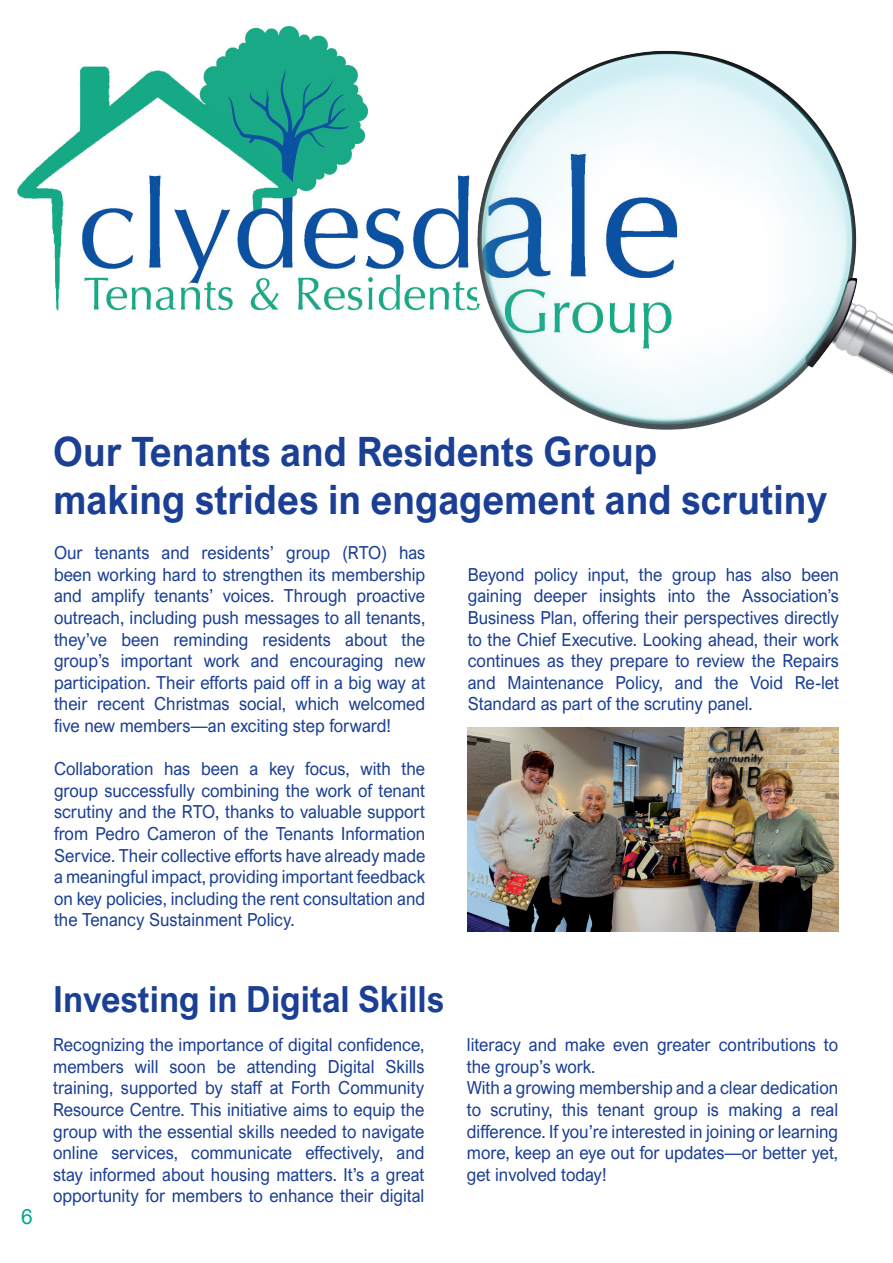
<style>
.page{position:relative;width:893px;height:1263px;background:#fff}
.page>*{position:absolute;margin:0;border:0;box-sizing:border-box;transform-origin:0 0}
.t1{font:700 40.5px/48.6px "Arial Nova";color:#1b3f94;scale:.94 1}
.t2{font:700 36px "Arial Nova";color:#1b3f94;scale:.94 1}
.t3{font:21px "Arial";color:#00a78f}
.t4{font:18px/21.6px "Arial Nova";color:#1b3f94;text-align:justify;scale:.94 1}
</style>
<div class="page">
<img style="left:17px;top:26px;width:461px;height:285px">
<img style="left:478px;top:50px;width:415px;height:380px">
<img style="left:468px;top:727px;width:371px;height:204px">
<svg style="left:467px;top:310px;width:23px;height:39px"></svg>
<h1 class="t1" style="left:53px;top:427px;width:825px">Our Tenants and Residents Group<br>making strides in engagement and scrutiny</h1>
<p class="t4" style="left:54px;top:542px;width:396px">Our tenants and residents’ group (RTO) has been working hard to strengthen its membership and amplify tenants’ voices. Through proactive outreach, including push messages to all tenants, they’ve been reminding residents about the group’s important work and encouraging new participation. Their efforts paid off in a big way at their recent Christmas social, which welcomed five new members—an exciting step forward!</p>
<p class="t4" style="left:54px;top:758px;width:396px">Collaboration has been a key focus, with the group successfully combining the work of tenant scrutiny and the RTO, thanks to valuable support from Pedro Cameron of the Tenants Information Service. Their collective efforts have already made a meaningful impact, providing important feedback on key policies, including the rent consultation and the Tenancy Sustainment Policy.</p>
<p class="t4" style="left:468px;top:563px;width:396px">Beyond policy input, the group has also been gaining deeper insights into the Association’s Business Plan, offering their perspectives directly to the Chief Executive. Looking ahead, their work continues as they prepare to review the Repairs and Maintenance Policy, and the Void Re-let Standard as part of the scrutiny panel.</p>
<p class="t3" style="left:21px;top:1202px;width:13px">6</p>
<h2 class="t2" style="left:53px;top:978px;width:417px">Investing in Digital Skills</h2>
<p class="t4" style="left:53px;top:1034px;width:396px">Recognizing the importance of digital confidence, members will soon be attending Digital Skills training, supported by staff at Forth Community Resource Centre. This initiative aims to equip the group with the essential skills needed to navigate online services, communicate effectively, and stay informed about housing matters. It’s a great opportunity for members to enhance their digital</p>
<p class="t4" style="left:467px;top:1034px;width:396px;text-align:left">literacy and make even greater contributions to the group’s work.<br>With a growing membership and a clear dedication to scrutiny, this tenant group is making a real difference. If you’re interested in joining or learning more, keep an eye out for updates—or better yet, get involved today!</p>
</div>
